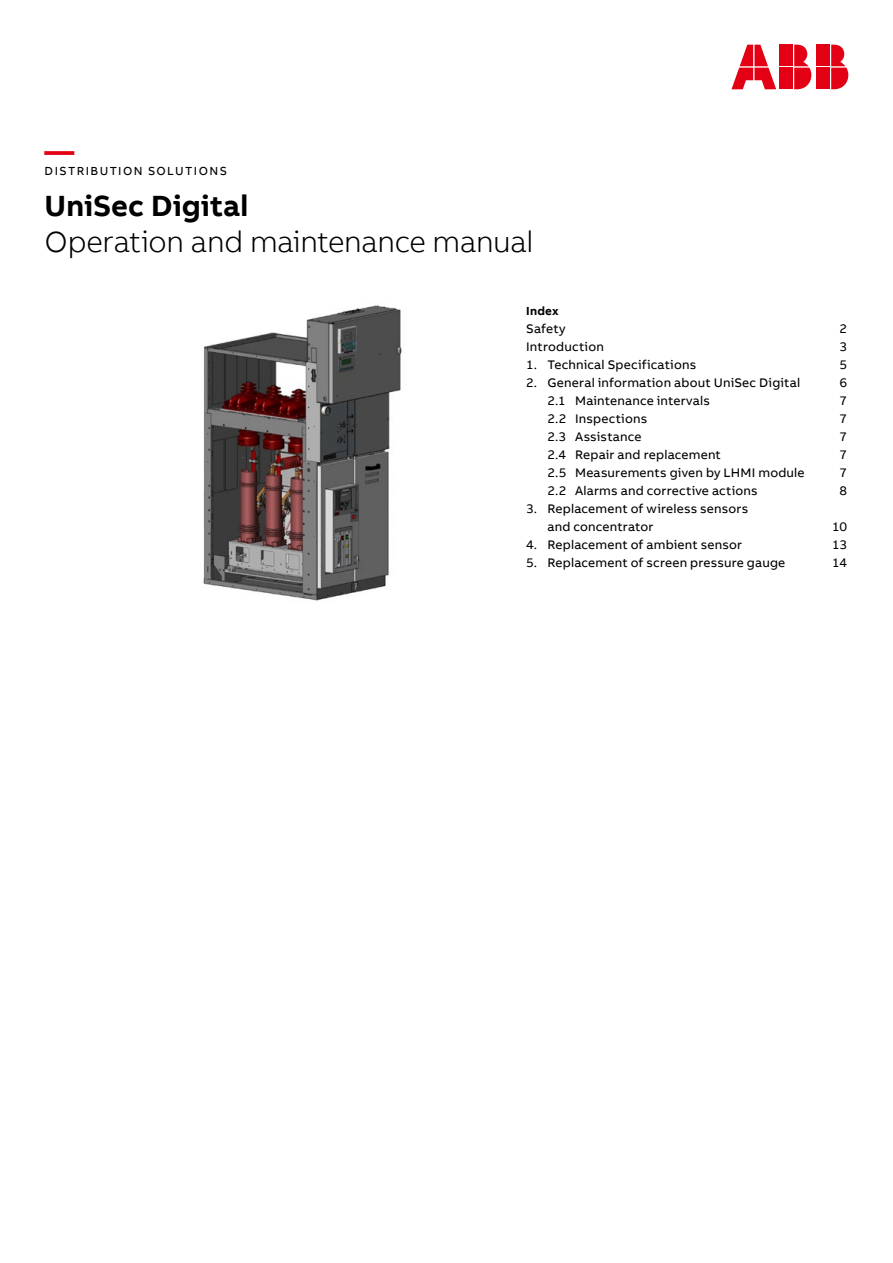
<style>
.page{position:relative;width:893px;height:1263px;background:#fff}
.page>*{position:absolute;margin:0;border:0;box-sizing:border-box;transform-origin:0 0}
.t1{font:300 30px "AB Bvoice";letter-spacing:-.015em;color:#000}
.t2{font:700 30px "AB Bvoice";letter-spacing:.005em;color:#000}
.t3{font:700 30px "AB Bvoice";color:#e30015}
.t4{font:12.75px/18px "AB Bvoice";letter-spacing:.015em;color:#000}
.t5{font:12px "AB Bvoice";letter-spacing:.12em;color:#000}
.t6{font:700 12px "AB Bvoice";letter-spacing:.02em;color:#000}
</style>
<div class="page">
<div style="left:817px;top:45px;width:13px;height:21px;background:#e30015"></div>
<div style="left:817px;top:68px;width:13px;height:21px;background:#e30015"></div>
<svg style="left:831px;top:45px;width:17px;height:44px"></svg>
<svg style="left:731px;top:45px;width:45px;height:44px"></svg>
<div style="left:780px;top:45px;width:13px;height:21px;background:#e30015"></div>
<div style="left:780px;top:68px;width:13px;height:21px;background:#e30015"></div>
<svg style="left:794px;top:45px;width:17px;height:44px"></svg>
<img style="left:203px;top:305px;width:199px;height:296px">
<h1 class="t3" style="left:45px;top:132px;width:31px">—</h1>
<p class="t5" style="left:45px;top:164px;width:184px">DISTRIBUTION SOLUTIONS</p>
<h1 class="t2" style="left:45px;top:186px;width:205px">UniSec Digital</h1>
<h1 class="t1" style="left:45px;top:224px;width:490px">Operation and maintenance manual</h1>
<p class="t6" style="left:526px;top:303px;width:34px">Index</p>
<p class="t4" style="left:526px;top:319px;width:41px">Safety</p>
<p class="t4" style="left:840px;top:319px;width:9px">2</p>
<p class="t4" style="left:526px;top:337px;width:79px">Introduction</p>
<p class="t4" style="left:840px;top:337px;width:9px">3</p>
<p class="t4" style="left:526px;top:355px;width:172px">1. Technical Specifications</p>
<p class="t4" style="left:840px;top:355px;width:9px">5</p>
<p class="t4" style="left:526px;top:373px;width:275px">2. General information about UniSec Digital</p>
<p class="t4" style="left:840px;top:373px;width:9px">6</p>
<p class="t4" style="left:547px;top:391px;width:164px">2.1 Maintenance intervals</p>
<p class="t4" style="left:840px;top:391px;width:9px">7</p>
<p class="t4" style="left:547px;top:409px;width:101px">2.2 Inspections</p>
<p class="t4" style="left:840px;top:409px;width:9px">7</p>
<p class="t4" style="left:547px;top:427px;width:96px">2.3 Assistance</p>
<p class="t4" style="left:840px;top:427px;width:9px">7</p>
<p class="t4" style="left:547px;top:445px;width:175px">2.4 Repair and replacement</p>
<p class="t4" style="left:840px;top:445px;width:9px">7</p>
<p class="t4" style="left:547px;top:463px;width:259px">2.5 Measurements given by LHMI module</p>
<p class="t4" style="left:840px;top:463px;width:9px">7</p>
<p class="t4" style="left:547px;top:481px;width:212px">2.2 Alarms and corrective actions</p>
<p class="t4" style="left:840px;top:481px;width:9px">8</p>
<p class="t4" style="left:547px;top:499px;width:202px;text-indent:-21px">3. Replacement of wireless sensors and concentrator</p>
<p class="t4" style="left:832px;top:517px;width:16px">10</p>
<p class="t4" style="left:526px;top:535px;width:218px">4. Replacement of ambient sensor</p>
<p class="t4" style="left:832px;top:535px;width:17px">13</p>
<p class="t4" style="left:526px;top:553px;width:261px">5. Replacement of screen pressure gauge</p>
<p class="t4" style="left:832px;top:553px;width:17px">14</p>
</div>
